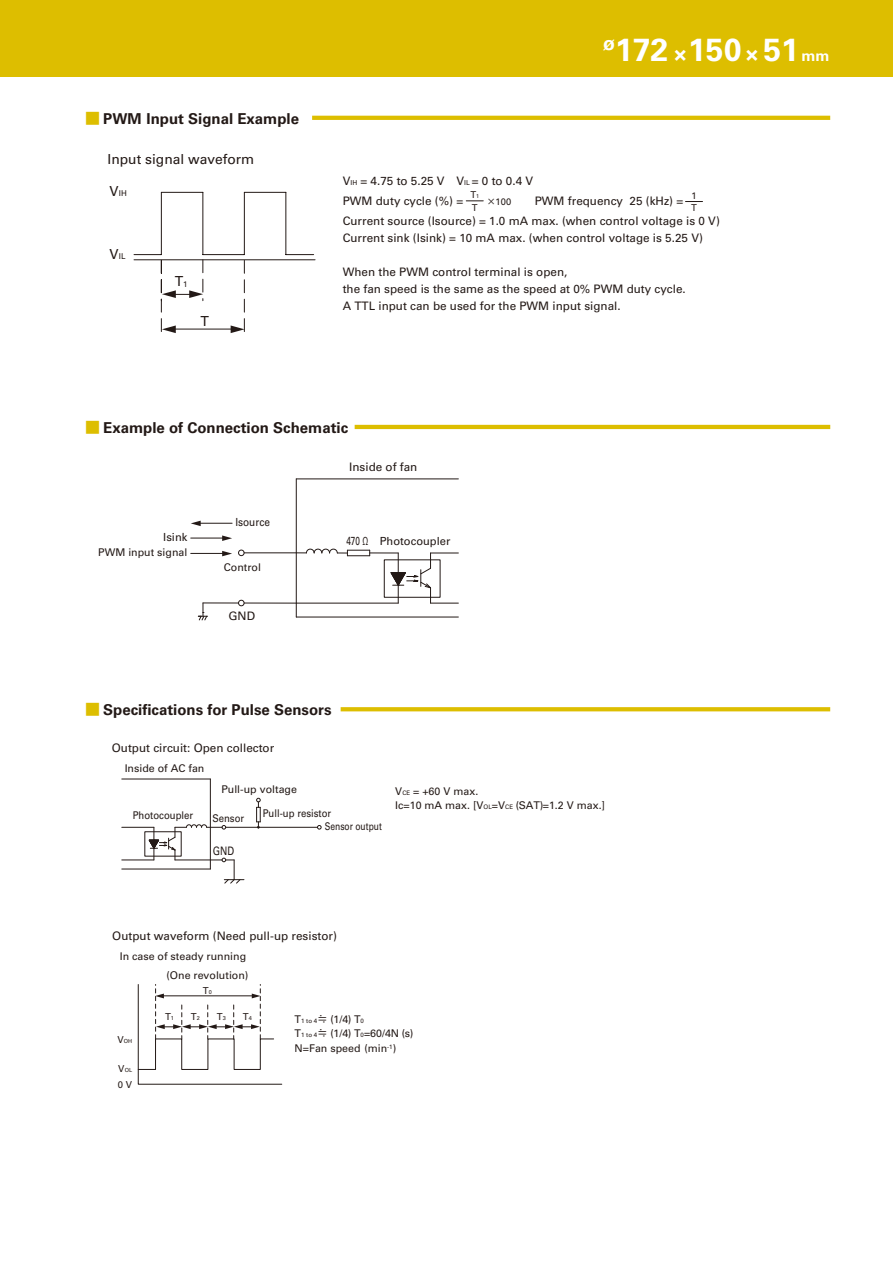
<style>
.page{position:relative;width:893px;height:1263px;background:#fff}
.page>*{position:absolute;margin:0;border:0;box-sizing:border-box;transform-origin:0 0}
.t1{font:700 31.95px "Univers LT Std";color:#fff}
.t2{font:700 15px "Univers LT Std";color:#231916}
.t3{font:13.8px "Univers LT Std";color:#231916}
.t4{font:11.7px/17px "Univers LT Std";color:#231916}
.t5{font:11.7px "Univers LT Std";color:#231916;scale:.7 1}
.t6{font:11.7px "Univers LT Std";color:#231916;scale:.8 1}
.t7{font:11.1px "Univers LT Std";color:#231916}
.t8{font:11.1px "Univers LT Std";color:#231916;scale:.9 1}
.t9{font:10.65px/14.9px "Univers LT Std";color:#231916}
.t10{font:10.65px "Univers LT Std";color:#231916;scale:.9 1}
.t11{font:10.65px "Univers LT Std";color:#231916;scale:.8 1}
.t12{font:9.6px "Univers LT Std";color:#231916}
.t13{font:9.45px "Univers LT Std";color:#231916}
.t14{font:8.1px "Univers LT Std";color:#231916}
.t15{font:5.55px "Univers LT Std";color:#231916}
.s1{font-family:"Shin Go Pro";font-weight:500;color:#ddbe00}
.s2{font-size:13.8px}
.s3{font-size:8.1px}
.s4{font-size:21.3px}
.s5{font-size:14.85px}
.s6{font-size:6.75px}
.s7{font-size:5.55px}
.s8{font-family:"Shin Go Pro";font-size:9px}
.s9{font-size:6.15px}
.s10{font-size:9.6px}
.s11{font-family:"Shin Go Pro"}
</style>
<div class="page">
<svg style="left:312px;top:116px;width:518px;height:4px;background:#ddbf04"></svg>
<hr style="left:172px;top:329px;width:64px;height:1px;background:#231916">
<svg style="left:286px;top:254px;width:28px;height:1px"></svg>
<hr style="left:134px;top:259px;width:181px;height:1px;background:#231916">
<hr style="left:285px;top:192px;width:1px;height:63px;background:#231916">
<hr style="left:244px;top:192px;width:1px;height:63px;background:#231916">
<hr style="left:202px;top:192px;width:1px;height:63px;background:#231916">
<hr style="left:161px;top:192px;width:1px;height:63px;background:#231916">
<hr style="left:203px;top:254px;width:41px;height:1px;background:#231916">
<hr style="left:161px;top:192px;width:42px;height:1px;background:#231916">
<hr style="left:244px;top:192px;width:42px;height:1px;background:#231916">
<svg style="left:231px;top:260px;width:14px;height:73px"></svg>
<svg style="left:134px;top:254px;width:69px;height:79px"></svg>
<svg style="left:466px;top:200px;width:17px;height:1px"></svg>
<svg style="left:685px;top:201px;width:17px;height:1px"></svg>
<hr style="left:355px;top:425px;width:475px;height:4px;background:#ddbe00">
<hr style="left:296px;top:479px;width:1px;height:138px;background:#231916">
<hr style="left:296px;top:617px;width:162px;height:1px;background:#231916">
<hr style="left:244px;top:552px;width:52px;height:1px;background:#231916">
<hr style="left:203px;top:602px;width:36px;height:1px;background:#231916">
<hr style="left:296px;top:478px;width:162px;height:1px;background:#231916">
<div style="left:238px;top:550px;width:7px;height:6px;border:1px solid #231916;border-radius:50%"></div>
<svg style="left:198px;top:603px;width:10px;height:18px"></svg>
<div style="left:238px;top:600px;width:7px;height:6px;border:1px solid #231916;border-radius:50%"></div>
<hr style="left:244px;top:603px;width:52px;height:1px;background:#231916">
<svg style="left:296px;top:548px;width:162px;height:56px"></svg>
<hr style="left:198px;top:523px;width:34px;height:1px;background:#231916">
<svg style="left:191px;top:521px;width:10px;height:5px"></svg>
<hr style="left:191px;top:538px;width:34px;height:1px;background:#231916">
<svg style="left:222px;top:535px;width:10px;height:6px"></svg>
<hr style="left:191px;top:553px;width:34px;height:1px;background:#231916">
<svg style="left:222px;top:551px;width:10px;height:5px"></svg>
<svg style="left:341px;top:707px;width:489px;height:4px;background:#dec009"></svg>
<hr style="left:210px;top:779px;width:1px;height:90px;background:#231916">
<hr style="left:122px;top:868px;width:88px;height:1px;background:#231916">
<hr style="left:226px;top:827px;width:91px;height:1px;background:#231916">
<svg style="left:256px;top:798px;width:5px;height:30px"></svg>
<svg style="left:317px;top:825px;width:5px;height:4px"></svg>
<hr style="left:122px;top:778px;width:88px;height:1px;background:#231916">
<hr style="left:122px;top:827px;width:32px;height:1px;background:#231916">
<hr style="left:122px;top:859px;width:32px;height:1px;background:#231916">
<svg style="left:148px;top:824px;width:96px;height:60px"></svg>
<svg style="left:137px;top:984px;width:146px;height:101px"></svg>
<div style="left:0;top:0;width:893px;height:77px;background:#ddbe00"></div>
<p class="t2" style="left:85px;top:110px;width:216px"><span class="s1">■</span> PWM Input Signal Example</p>
<p class="t3" style="left:108px;top:151px;width:148px">Input signal waveform</p>
<p class="t14" style="left:110px;top:189px;width:19px"><span class="s2">V</span>IH</p>
<p class="t14" style="left:110px;top:251px;width:17px"><span class="s2">V</span>IL</p>
<p class="t3" style="left:175px;top:273px;width:14px">T<span class="s3">1</span></p>
<p class="t3" style="left:201px;top:313px;width:10px">T</p>
<h1 class="t1" style="left:603px;top:31px;width:228px"><sup>ø</sup>172 <span class="s4">×</span>150 <span class="s4">×</span> 51 <span class="s5">mm</span></h1>
<p class="t4" style="left:343px;top:171px;width:192px;line-height:20px">V<span class="s6">IH</span> = 4.75 to 5.25 V V<span class="s6">IL</span> = 0 to 0.4 V<br>PWM duty cycle (%) =</p>
<p class="t13" style="left:470px;top:189px;width:10px">T<span class="s7">1</span></p>
<p class="t13" style="left:691px;top:190px;width:7px">1</p>
<p class="t4" style="left:343px;top:191px;width:379px;line-height:20.2px;text-indent:192px">PWM frequency 25 (kHz) =<br>Current source (Isource) = 1.0 mA max. (when control voltage is 0 V)</p>
<p class="t4" style="left:343px;top:230px;width:362px">Current sink (Isink) = 10 mA max. (when control voltage is 5.25 V)</p>
<p class="t4" style="left:343px;top:264px;width:345px">When the PWM control terminal is open,<br>the fan speed is the same as the speed at 0% PWM duty cycle.<br>A TTL input can be used for the PWM input signal.</p>
<p class="t13" style="left:487px;top:196px;width:26px"><span class="s8">×</span>100</p>
<p class="t13" style="left:472px;top:202px;width:7px">T</p>
<p class="t13" style="left:691px;top:202px;width:7px">T</p>
<p class="t2" style="left:85px;top:419px;width:265px"><span class="s1">■</span> Example of Connection Schematic</p>
<p class="t7" style="left:163px;top:530px;width:26px">Isink</p>
<p class="t9" style="left:98px;top:545px;width:91px">PWM input signal</p>
<p class="t8" style="left:235px;top:515px;width:40px">Isource</p>
<p class="t9" style="left:224px;top:560px;width:39px">Control</p>
<p class="t4" style="left:228px;top:607px;width:28px">GND</p>
<p class="t4" style="left:349px;top:458px;width:70px">Inside of fan</p>
<p class="t5" style="left:346px;top:534px;width:33px">470 Ω</p>
<p class="t7" style="left:380px;top:535px;width:72px">Photocoupler</p>
<p class="t2" style="left:85px;top:701px;width:248px"><span class="s1">■</span> Specifications for Pulse Sensors</p>
<p class="t4" style="left:112px;top:739px;width:164px">Output circuit: Open collector</p>
<p class="t9" style="left:125px;top:761px;width:81px">Inside of AC fan</p>
<p class="t10" style="left:133px;top:809px;width:69px">Photocoupler</p>
<p class="t9" style="left:221px;top:781px;width:77px">Pull-up voltage</p>
<p class="t9" style="left:395px;top:785px;width:211px;line-height:13.5px">V<span class="s9">CE</span> = +60 V max.<br>Ic=10 mA max. [V<span class="s9">OL</span>=V<span class="s9">CE</span> (SAT)=1.2 V max.]</p>
<p class="t10" style="left:212px;top:812px;width:37px">Sensor</p>
<p class="t10" style="left:263px;top:807px;width:78px">Pull-up resistor</p>
<p class="t11" style="left:325px;top:820px;width:73px">Sensor output</p>
<p class="t6" style="left:213px;top:844px;width:28px">GND</p>
<p class="t4" style="left:112px;top:927px;width:226px">Output waveform (Need pull-up resistor)</p>
<p class="t9" style="left:120px;top:949px;width:128px">In case of steady running</p>
<p class="t9" style="left:166px;top:968px;width:84px">(One revolution)</p>
<p class="t15" style="left:117px;top:1038px;width:16px"><span class="s10">V</span>OH</p>
<p class="t15" style="left:118px;top:1066px;width:15px"><span class="s10">V</span>OL</p>
<p class="t12" style="left:118px;top:1078px;width:16px">0 V</p>
<p class="t12" style="left:165px;top:1011px;width:10px">T<span class="s7">1</span></p>
<p class="t12" style="left:203px;top:985px;width:10px">T<span class="s7">0</span></p>
<p class="t12" style="left:191px;top:1011px;width:10px">T<span class="s7">2</span></p>
<p class="t12" style="left:217px;top:1011px;width:10px">T<span class="s7">3</span></p>
<p class="t12" style="left:243px;top:1011px;width:10px">T<span class="s7">4</span></p>
<p class="t9" style="left:295px;top:1011px;width:120px">T<span class="s9">1 to 4</span><span class="s11">≒</span> (1/4) T<span class="s9">0<br></span>T<span class="s9">1 to 4</span><span class="s11">≒</span> (1/4) T<span class="s9">0</span>=60/4N (s)<br>N=Fan speed (min<sup>-1</sup>)</p>
</div>
